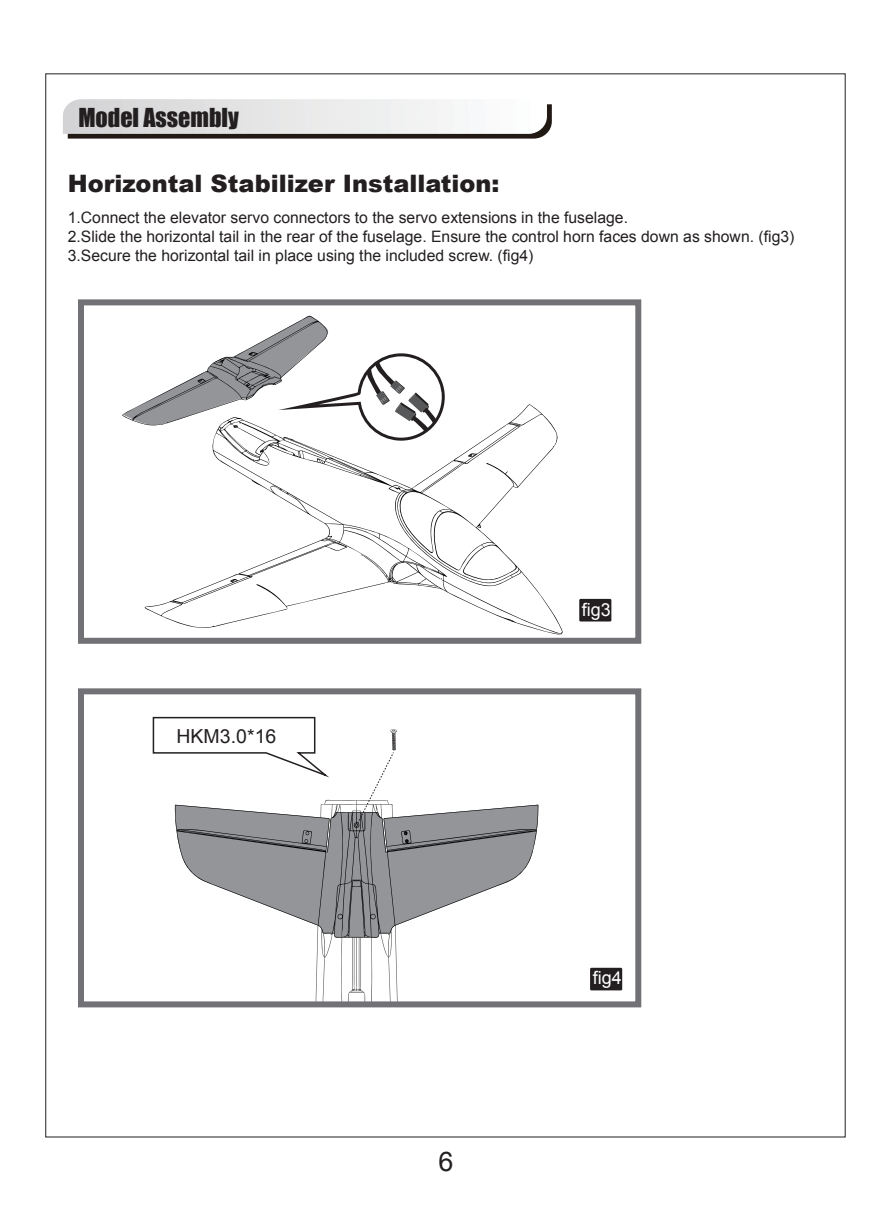
<style>
.page{position:relative;width:893px;height:1212px;background:#fff}
.page>*{position:absolute;margin:0;border:0;box-sizing:border-box;transform-origin:0 0}
.t1{font:27px "Arial";color:#231f20}
.t2{font:900 24px "Arial";color:#231f20}
.t3{font:24px "Impact";color:#231f20}
.t4{font:19.35px "Arial";color:#231f20}
.t5{font:18px "Arial";color:#fff}
.t6{font:15.75px/18.9px "Arial";color:#231f20}
</style>
<div class="page">
<div style="left:590px;top:968px;width:32px;height:22px;background:#231f20"></div>
<div style="left:579px;top:599px;width:32px;height:22px;background:#231f20"></div>
<svg style="left:63px;top:99px;width:489px;height:40px"></svg>
<div style="left:78px;top:299px;width:563px;height:345px;border:6px solid #727276"></div>
<svg style="left:435px;top:804px;width:104px;height:106px;fill:#939598"></svg>
<div style="left:78px;top:688px;width:563px;height:319px;border:6px solid #727276"></div>
<svg style="left:152px;top:716px;width:283px;height:288px"></svg>
<svg style="left:144px;top:404px;width:419px;height:231px"></svg>
<svg style="left:122px;top:315px;width:323px;height:126px"></svg>
<h2 class="t3" style="left:78px;top:99px;width:162px">Model Assembly</h2>
<h2 class="t2" style="left:68px;top:166px;width:433px">Horizontal Stabilizer Installation:</h2>
<p class="t6" style="left:68px;top:208px;width:728px">1.Connect the elevator servo connectors to the servo extensions in the fuselage.<br>2.Slide the horizontal tail in the rear of the fuselage. Ensure the control horn faces down as shown. (fig3)<br>3.Secure the horizontal tail in place using the included screw. (fig4)</p>
<p class="t4" style="left:176px;top:723px;width:101px">HKM3.0*16</p>
<p class="t5" style="left:582px;top:597px;width:31px">fig3</p>
<h1 class="t1" style="left:439px;top:1143px;width:17px">6</h1>
<p class="t5" style="left:593px;top:966px;width:31px">fig4</p>
</div>
